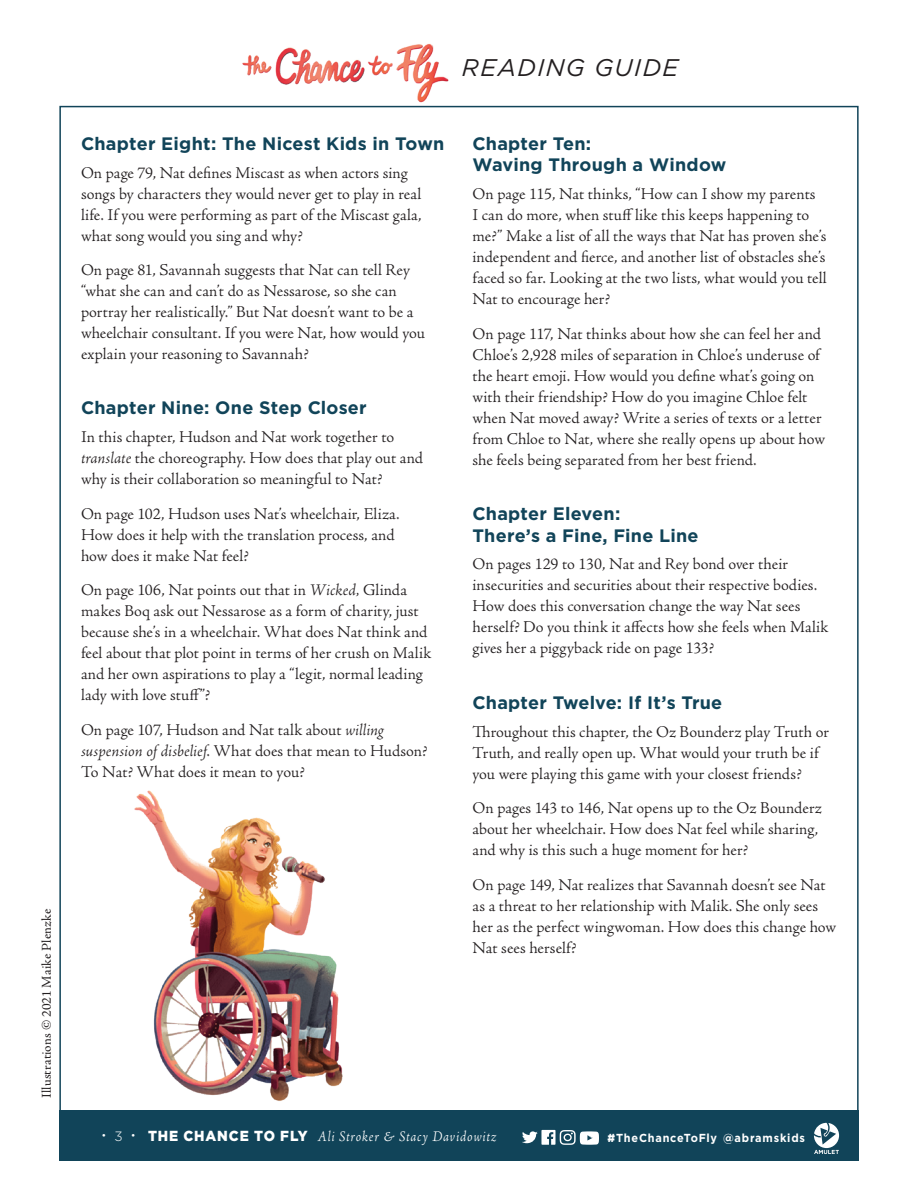
<style>
.page{position:relative;width:918px;height:1188px;background:#fff}
.page>*{position:absolute;margin:0;border:0;box-sizing:border-box;transform-origin:0 0}
.t1{font:italic 24px "Gotham HTF";letter-spacing:.055em;color:#231f20}
.t2{font:700 18px/21.6px "Gotham HTF";letter-spacing:.01em;color:#114459}
.t3{font:300 16.5px/21px "Adobe Jenson Pro";letter-spacing:.005em;color:#231f20}
.t4{font:italic 300 15px "Adobe Jenson Pro";letter-spacing:.06em;color:#fff;scale:.91 1}
.t5{font:13.5px "Adobe Jenson Pro";letter-spacing:.01em;color:#231f20}
.t6{font:700 11.7px "Gotham HTF";letter-spacing:.07em;color:#fff;scale:.94 1}
.s1{font-style:italic}
.s2{font-family:"Gotham HTF";font-style:normal;font-size:10.5px}
.s3{font-family:"Gotham HTF";font-style:normal;font-size:13.5px}
.s4{font-family:"Gotham HTF";font-weight:900;font-style:normal;font-size:14.55px}
.s5{font-weight:900}
</style>
<div class="page">
<div style="left:59px;top:1110px;width:800px;height:51px;background:#114459"></div>
<img style="left:242px;top:43px;width:207px;height:60px">
<svg style="left:814px;top:1123px;width:25px;height:31px"></svg>
<svg style="left:522px;top:1130px;width:77px;height:15px"></svg>
<img style="left:134px;top:790px;width:209px;height:311px">
<p class="t5" style="left:39px;top:1098px;width:191px;rotate:-90deg">Illustrations © 2021 Maike Plenzke</p>
<h1 class="t1" style="left:462px;top:54px;width:218px">READING GUIDE</h1>
<p class="t2" style="left:81px;top:132px;width:365px">Chapter Eight: The Nicest Kids in Town</p>
<p class="t3" style="left:81px;top:162px;width:342px">On page 79, Nat defines Miscast as when actors sing songs by characters they would never get to play in real life. If you were performing as part of the Miscast gala, what song would you sing and why?</p>
<p class="t3" style="left:81px;top:260px;width:346px">On page 81, Savannah suggests that Nat can tell Rey “what she can and can’t do as Nessarose, so she can portray her realistically.” But Nat doesn’t want to be a wheelchair consultant. If you were Nat, how would you explain your reasoning to Savannah?</p>
<p class="t2" style="left:81px;top:397px;width:287px">Chapter Nine: One Step Closer</p>
<p class="t3" style="left:81px;top:427px;width:344px">In this chapter, Hudson and Nat work together to <span class="s1">translate</span> the choreography. How does that play out and why is their collaboration so meaningful to Nat?</p>
<p class="t3" style="left:81px;top:503px;width:320px">On page 102, Hudson uses Nat’s wheelchair, Eliza.<br>How does it help with the translation process, and how does it make Nat feel?</p>
<p class="t3" style="left:81px;top:580px;width:352px">On page 106, Nat points out that in <span class="s1">Wicked,</span> Glinda makes Boq ask out Nessarose as a form of charity, just because she’s in a wheelchair. What does Nat think and feel about that plot point in terms of her crush on Malik and her own aspirations to play a “legit, normal leading lady with love stuff”?</p>
<p class="t3" style="left:81px;top:719px;width:348px">On page 107, Hudson and Nat talk about <span class="s1">willing suspension of disbelief</span>. What does that mean to Hudson?<br>To Nat? What does it mean to you?</p>
<p class="t2" style="left:472px;top:132px;width:255px">Chapter Ten:<br>Waving Through a Window</p>
<p class="t3" style="left:472px;top:184px;width:356px">On page 115, Nat thinks, “How can I show my parents<br>I can do more, when stuff like this keeps happening to me?” Make a list of all the ways that Nat has proven she’s independent and fierce, and another list of obstacles she’s faced so far. Looking at the two lists, what would you tell Nat to encourage her?</p>
<p class="t3" style="left:472px;top:323px;width:354px">On page 117, Nat thinks about how she can feel her and Chloe’s 2,928 miles of separation in Chloe’s underuse of the heart emoji. How would you define what’s going on with their friendship? How do you imagine Chloe felt when Nat moved away? Write a series of texts or a letter from Chloe to Nat, where she really opens up about how she feels being separated from her best friend.</p>
<p class="t2" style="left:472px;top:502px;width:228px">Chapter Eleven:<br>There’s a Fine, Fine Line</p>
<p class="t3" style="left:472px;top:554px;width:357px">On pages 129 to 130, Nat and Rey bond over their insecurities and securities about their respective bodies.<br>How does this conversation change the way Nat sees herself? Do you think it affects how she feels when Malik gives her a piggyback ride on page 133?</p>
<p class="t2" style="left:472px;top:691px;width:251px">Chapter Twelve: If It’s True</p>
<p class="t3" style="left:472px;top:721px;width:358px">Throughout this chapter, the Oz Bounderz play Truth or<br>Truth, and really open up. What would your truth be if you were playing this game with your closest friends?</p>
<p class="t3" style="left:472px;top:798px;width:351px">On pages 143 to 146, Nat opens up to the Oz Bounderz about her wheelchair. How does Nat feel while sharing, and why is this such a huge moment for her?</p>
<p class="t3" style="left:472px;top:874px;width:365px">On page 149, Nat realizes that Savannah doesn’t see Nat as a threat to her relationship with Malik. She only sees her as the perfect wingwoman. How does this change how Nat sees herself?</p>
<p class="t4" style="left:102px;top:1128px;width:436px"><span class="s2">•</span> <span class="s3">3</span> <span class="s2">•</span> <span class="s4">THE CHANCE TO FLY</span> Ali Stroker &amp; Stacy Davidowitz</p>
<p class="t6" style="left:608px;top:1131px;width:211px"><span class="s5">#</span>TheChanceToFly @abramskids</p>
</div>
